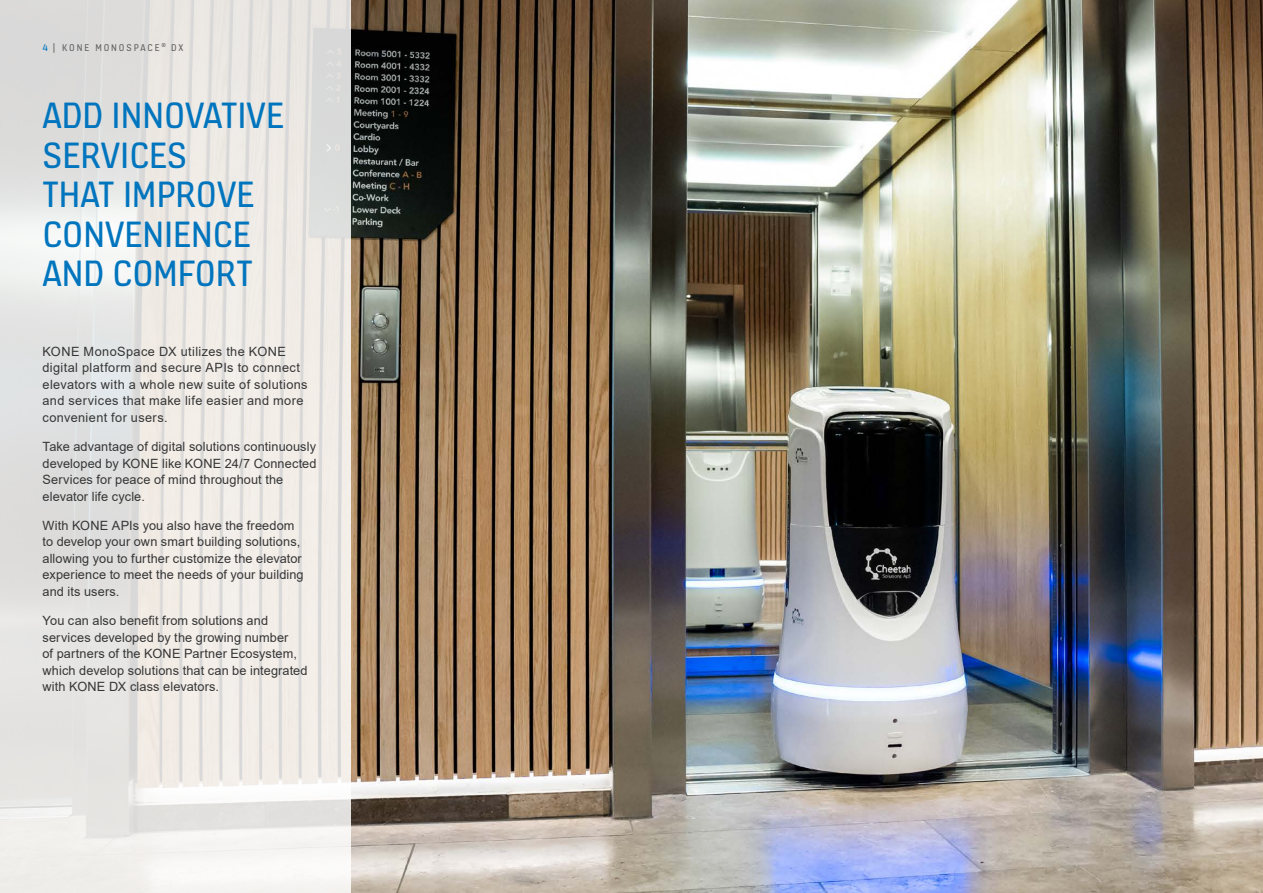
<style>
.page{position:relative;width:1263px;height:893px;background:#fff}
.page>*{position:absolute;margin:0;border:0;box-sizing:border-box;transform-origin:0 0}
.t1{font:39.3px/39.3px "KONE Information v 13";color:#0075be}
.t2{font:12.75px/16.5px "Arial";letter-spacing:.01em;color:#363636}
.t3{font:12.75px/16.5px "Arial";letter-spacing:.03em;color:#363636}
.t4{font:10.5px "KONE Information v 13";letter-spacing:.18em;color:#636362}
.s1{color:#0075be}
</style>
<div class="page">
<img style="left:351px;top:0;width:912px;height:893px">
<svg style="left:0;top:0;width:351px;height:893px;fill:#eee9e5"></svg>
<p class="t4" style="left:43px;top:40px;width:143px"><span class="s1">4</span> | KONE MONOSPACE <sup>®</sup> DX</p>
<h1 class="t1" style="left:43px;top:94px;width:243px">ADD INNOVATIVE<br>SERVICES<br>THAT IMPROVE<br>CONVENIENCE<br>AND COMFORT</h1>
<p class="t3" style="left:43px;top:343px;width:267px">KONE MonoSpace DX utilizes the KONE digital platform and secure APIs to connect elevators with a whole new suite of solutions and services that make life easier and more convenient for users.</p>
<p class="t2" style="left:43px;top:438px;width:276px">Take advantage of digital solutions continuously developed by KONE like KONE 24/7 Connected Services for peace of mind throughout the elevator life cycle.</p>
<p class="t2" style="left:43px;top:517px;width:263px">With KONE APIs you also have the freedom to develop your own smart building solutions, allowing you to further customize the elevator experience to meet the needs of your building and its users.</p>
<p class="t2" style="left:43px;top:612px;width:267px">You can also benefit from solutions and services developed by the growing number<br>of partners of the KONE Partner Ecosystem, which develop solutions that can be integrated with KONE DX class elevators.</p>
</div>
